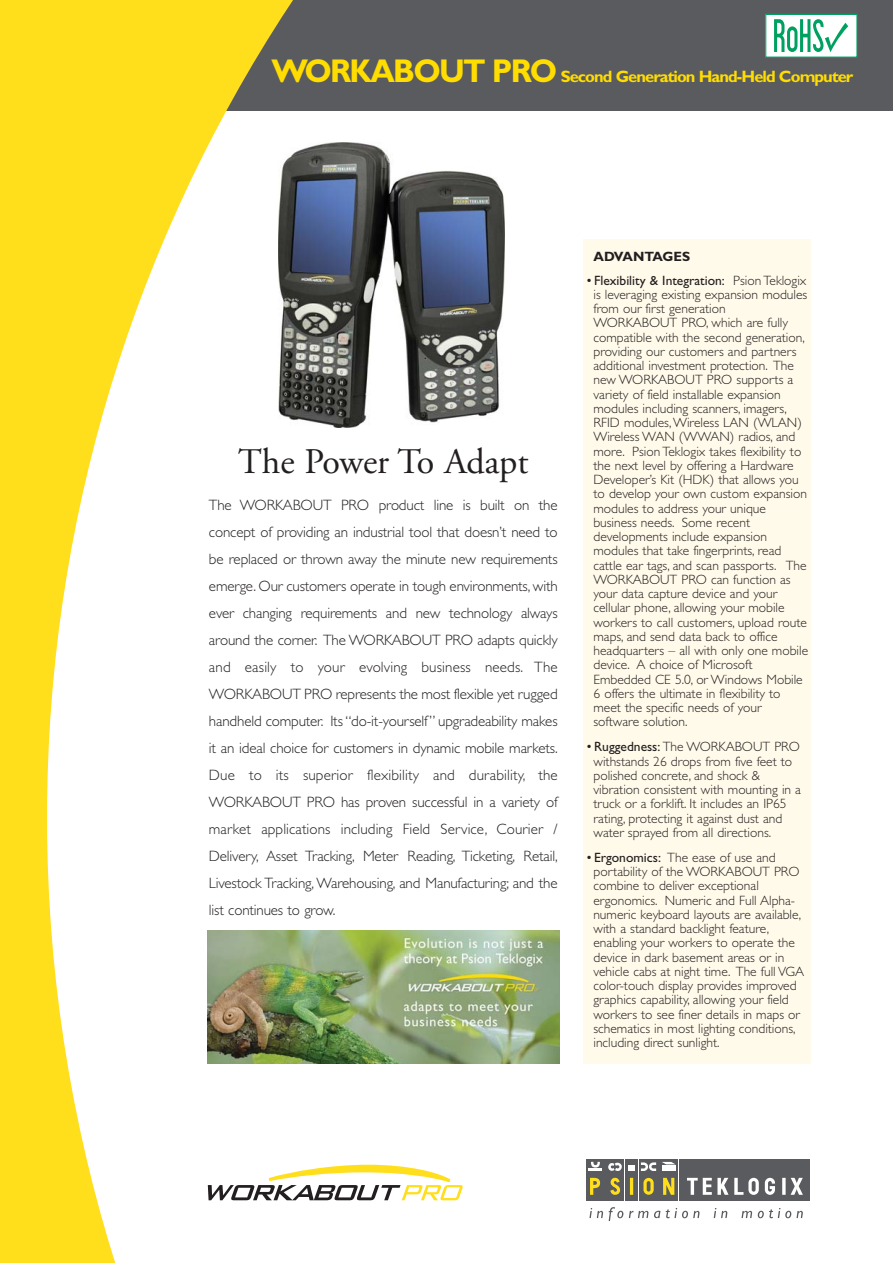
<style>
.page{position:relative;width:893px;height:1263px;background:#fff}
.page>*{position:absolute;margin:0;border:0;box-sizing:border-box;transform-origin:0 0}
.t1{font:36px "Adobe Garamond";color:#231f20}
.t2{font:700 16.5px "Gill Sans";letter-spacing:-.055em;color:#fd0}
.t3{font:300 15px/27px "Gill Sans";letter-spacing:-.01em;color:#231f20;text-align:justify}
.t4{font:300 13.5px/14.2px "Gill Sans";color:#231f20}
.t5{font:700 13.5px "Gill Sans";color:#231f20}
.s1{font-size:33px}
.s2{font-weight:400}
</style>
<div class="page">
<div style="left:0;top:1px;width:892px;height:110px;background:#5a5b5e"></div>
<svg style="left:0;top:1px;width:304px;height:1262px"></svg>
<div style="left:606px;top:1159px;width:18px;height:42px;background:#5a5b5e"></div>
<svg style="left:610px;top:1178px;width:10px;height:17px"></svg>
<div style="left:586px;top:1159px;width:18px;height:42px;background:#5a5b5e"></div>
<svg style="left:589px;top:1162px;width:33px;height:10px"></svg>
<svg style="left:590px;top:1178px;width:10px;height:17px"></svg>
<div style="left:625px;top:1159px;width:12px;height:42px;background:#5a5b5e"></div>
<svg style="left:628px;top:1165px;width:7px;height:6px"></svg>
<svg style="left:630px;top:1178px;width:3px;height:17px"></svg>
<div style="left:659px;top:1159px;width:18px;height:42px;background:#5a5b5e"></div>
<svg style="left:663px;top:1178px;width:11px;height:17px"></svg>
<div style="left:639px;top:1159px;width:19px;height:42px;background:#5a5b5e"></div>
<svg style="left:643px;top:1178px;width:10px;height:17px"></svg>
<svg style="left:641px;top:1162px;width:34px;height:9px"></svg>
<div style="left:679px;top:1159px;width:130px;height:42px;background:#5a5b5e"></div>
<svg style="left:687px;top:1178px;width:24px;height:17px"></svg>
<svg style="left:717px;top:1178px;width:11px;height:17px"></svg>
<svg style="left:782px;top:1178px;width:20px;height:17px"></svg>
<svg style="left:734px;top:1178px;width:24px;height:17px"></svg>
<svg style="left:764px;top:1178px;width:11px;height:17px"></svg>
<svg style="left:589px;top:1207px;width:59px;height:14px"></svg>
<svg style="left:654px;top:1208px;width:45px;height:10px"></svg>
<svg style="left:713px;top:1208px;width:14px;height:10px"></svg>
<svg style="left:741px;top:1211px;width:22px;height:7px"></svg>
<svg style="left:769px;top:1208px;width:33px;height:10px"></svg>
<div style="left:583px;top:239px;width:227px;height:825px;background:#fffae9"></div>
<img style="left:207px;top:931px;width:352px;height:133px">
<svg style="left:208px;top:1164px;width:254px;height:36px"></svg>
<img style="left:278px;top:143px;width:226px;height:285px">
<div style="left:765px;top:14px;width:92px;height:43px;background:#fff"></div>
<div style="left:765px;top:14px;width:92px;height:44px;border:1px solid #00a160"></div>
<svg style="left:774px;top:19px;width:74px;height:33px"></svg>
<p class="t2" style="left:271px;top:71px;width:583px"><span class="s1">WORKABOUT PRO</span> Second Generation Hand-Held Computer</p>
<h1 class="t1" style="left:238px;top:447px;width:292px">The Power To Adapt</h1>
<p class="t3" style="left:209px;top:493px;width:350px">The WORKABOUT PRO product line is built on the concept of providing an industrial tool that doesn’t need to be replaced or thrown away the minute new requirements emerge. Our customers operate in tough environments, with ever changing requirements and new technology always around the corner. The WORKABOUT PRO adapts quickly and easily to your evolving business needs. The WORKABOUT PRO represents the most flexible yet rugged handheld computer. Its “do-it-yourself” upgradeability makes it an ideal choice for customers in dynamic mobile markets.<br>Due to its superior flexibility and durability, the WORKABOUT PRO has proven successful in a variety of market applications including Field Service, Courier / Delivery, Asset Tracking, Meter Reading, Ticketing, Retail, Livestock Tracking, Warehousing, and Manufacturing; and the list continues to grow.</p>
<p class="t5" style="left:593px;top:252px;width:98px">ADVANTAGES</p>
<p class="t4" style="left:593px;top:274px;width:216px;text-indent:-8px">•<span class="s2">Flexibility &amp; Integration:</span> Psion Teklogix is leveraging existing expansion modules from our first generation WORKABOUT PRO, which are fully compatible with the second generation, providing our customers and partners additional investment protection. The new WORKABOUT PRO supports a variety of field installable expansion modules including scanners, imagers, RFID modules,Wireless LAN (WLAN)<br>Wireless WAN (WWAN) radios, and more. Psion Teklogix takes flexibility to the next level by offering a Hardware Developer’s Kit (HDK) that allows you to develop your own custom expansion modules to address your unique business needs. Some recent developments include expansion modules that take fingerprints, read cattle ear tags, and scan passports. The WORKABOUT PRO can function as your data capture device and your cellular phone, allowing your mobile workers to call customers, upload route maps, and send data back to office headquarters – all with only one mobile device. A choice of Microsoft Embedded CE 5.0, or Windows Mobile 6 offers the ultimate in flexibility to meet the specific needs of your software solution.</p>
<p class="t4" style="left:593px;top:741px;width:209px;text-indent:-8px">•<span class="s2">Ruggedness:</span> The WORKABOUT PRO withstands 26 drops from five feet to polished concrete, and shock &amp; vibration consistent with mounting in a truck or a forklift. It includes an IP65 rating, protecting it against dust and water sprayed from all directions.</p>
<p class="t4" style="left:593px;top:852px;width:212px;text-indent:-8px">•<span class="s2">Ergonomics:</span> The ease of use and portability of the WORKABOUT PRO combine to deliver exceptional ergonomics. Numeric and Full Alpha&shy;numeric keyboard layouts are available, with a standard backlight feature, enabling your workers to operate the device in dark basement areas or in vehicle cabs at night time. The full VGA color-touch display provides improved graphics capability, allowing your field workers to see finer details in maps or schematics in most lighting conditions, including direct sunlight.</p>
</div>
